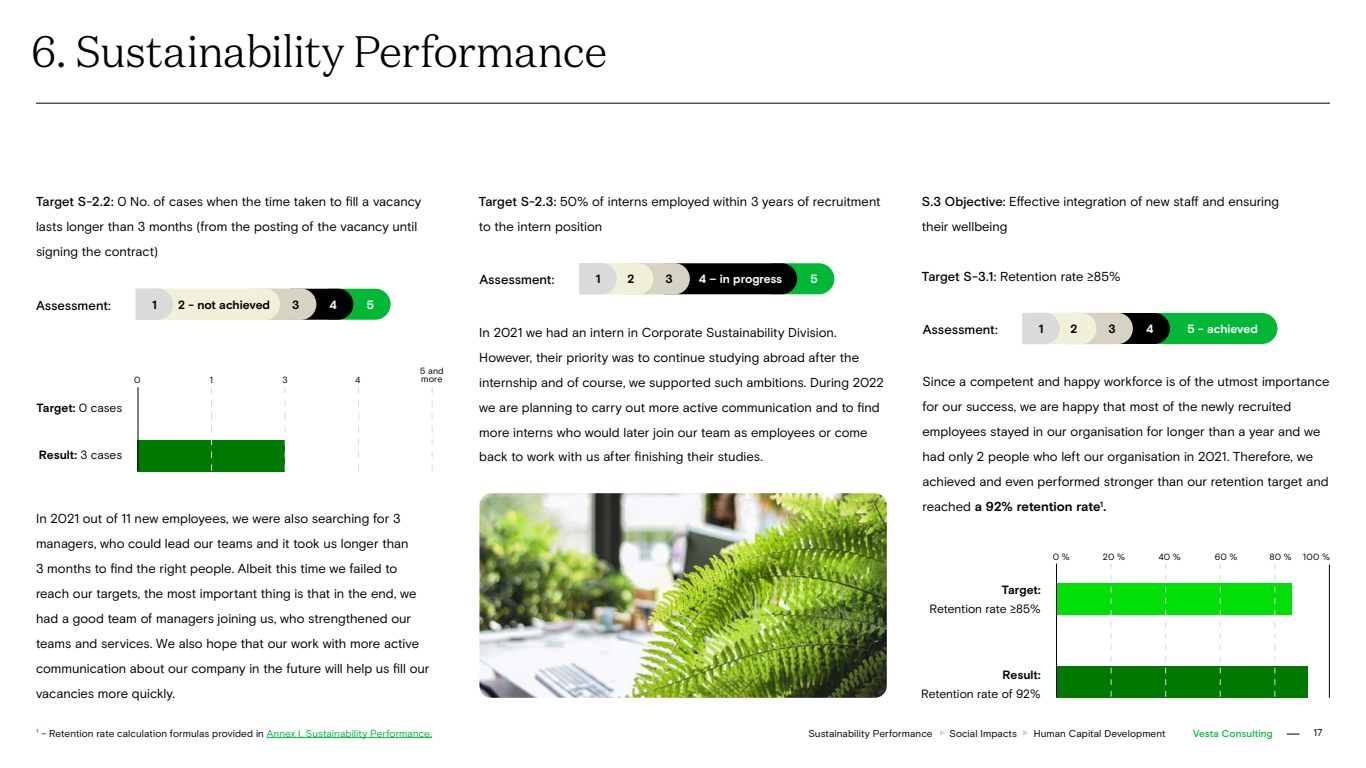
<style>
.page{position:relative;width:1366px;height:768px;background:#fff}
.page>*{position:absolute;margin:0;border:0;box-sizing:border-box;transform-origin:0 0}
.t1{font:300 44px "Domaine Text";letter-spacing:-.015em;color:#000}
.t2{font:13px/25px "Basis Grotesque Pro";color:#000}
.t3{font:500 13px "Basis Grotesque Pro";letter-spacing:.005em;color:#000}
.t4{font:700 12px "Basis Grotesque Pro";color:#000}
.t5{font:12px "Basis Grotesque Pro";letter-spacing:-.01em;color:#000}
.t6{font:700 12px "Basis Grotesque Pro";letter-spacing:-.005em;color:#fff}
.t7{font:10px "Basis Grotesque Pro";letter-spacing:.005em;color:#000}
.t8{font:500 10px "Basis Grotesque Pro";letter-spacing:.01em;color:#00b836}
.t9{font:9px/8px "Basis Grotesque Pro";letter-spacing:.015em;color:#000}
.s1{font-weight:500}
.s2{font-weight:400}
.s3{color:#00b836}
.s4{font-weight:700}
</style>
<div class="page">
<svg style="left:1287px;top:734px;width:13px;height:1px"></svg>
<hr style="left:36px;top:103px;width:1294px;height:1px;background:#000">
<hr style="left:1329px;top:565px;width:1px;height:133px;background:#000">
<div style="left:1056px;top:584px;width:236px;height:31px;background:#00e008"></div>
<div style="left:1056px;top:666px;width:251px;height:32px;background:#007902"></div>
<hr style="left:267px;top:737px;width:165px;height:1px;background:#00b836">
<svg style="left:1111px;top:564px;width:1px;height:133px"></svg>
<svg style="left:1165px;top:564px;width:1px;height:133px"></svg>
<svg style="left:1220px;top:564px;width:1px;height:133px"></svg>
<svg style="left:1274px;top:564px;width:1px;height:133px"></svg>
<hr style="left:1056px;top:564px;width:1px;height:133px;background:#000">
<div style="left:138px;top:440px;width:147px;height:32px;background:#007902"></div>
<svg style="left:211px;top:387px;width:1px;height:84px"></svg>
<svg style="left:285px;top:387px;width:1px;height:84px"></svg>
<svg style="left:358px;top:387px;width:1px;height:84px"></svg>
<hr style="left:138px;top:387px;width:1px;height:84px;background:#000">
<svg style="left:432px;top:387px;width:1px;height:84px"></svg>
<svg style="left:136px;top:288px;width:255px;height:32px;background:#a6bfa1"></svg>
<svg style="left:579px;top:263px;width:255px;height:32px;background:#667f67"></svg>
<img style="left:479px;top:493px;width:408px;height:205px">
<svg style="left:1022px;top:313px;width:255px;height:31px;background:#61ae72"></svg>
<svg style="left:1023px;top:730px;width:5px;height:6px"></svg>
<svg style="left:940px;top:730px;width:5px;height:6px"></svg>
<h1 class="t1" style="left:31px;top:24px;width:578px">6. Sustainability Performance</h1>
<p class="t2" style="left:36px;top:189px;width:387px"><span class="s1">Target S-2.2:</span> 0 No. of cases when the time taken to fill a vacancy lasts longer than 3 months (from the posting of the vacancy until signing the contract)</p>
<p class="t2" style="left:479px;top:189px;width:403px"><span class="s1">Target S-2.3:</span> 50% of interns employed within 3 years of recruitment to the intern position</p>
<p class="t2" style="left:922px;top:189px;width:359px"><span class="s1">S.3 Objective:</span> Effective integration of new staff and ensuring their wellbeing</p>
<p class="t2" style="left:922px;top:264px;width:200px"><span class="s1">Target S-3.1:</span> Retention rate ≥85%</p>
<p class="t4" style="left:596px;top:272px;width:6px">1</p>
<p class="t4" style="left:628px;top:272px;width:9px">2</p>
<p class="t4" style="left:666px;top:272px;width:9px">3</p>
<p class="t6" style="left:699px;top:272px;width:85px">4 – in progress</p>
<p class="t6" style="left:811px;top:272px;width:9px">5</p>
<p class="t3" style="left:479px;top:272px;width:76px">Assessment:</p>
<p class="t3" style="left:36px;top:298px;width:76px">Assessment:</p>
<p class="t4" style="left:152px;top:298px;width:6px">1</p>
<p class="t4" style="left:178px;top:298px;width:93px">2 - not achieved</p>
<p class="t4" style="left:292px;top:298px;width:9px">3</p>
<p class="t6" style="left:330px;top:298px;width:9px">4</p>
<p class="t6" style="left:367px;top:298px;width:9px">5</p>
<p class="t4" style="left:37px;top:401px;width:87px">Target: <span class="s2">0 cases</span></p>
<p class="t4" style="left:39px;top:448px;width:85px">Result: <span class="s2">3 cases</span></p>
<p class="t9" style="left:134px;top:376px;width:8px">0</p>
<p class="t9" style="left:210px;top:376px;width:5px">1</p>
<p class="t9" style="left:283px;top:376px;width:7px">3</p>
<p class="t9" style="left:355px;top:376px;width:7px">4</p>
<p class="t9" style="left:420px;top:367px;width:25px">5 and more</p>
<p class="t2" style="left:36px;top:506px;width:395px">In 2021 out of 11 new employees, we were also searching for 3 managers, who could lead our teams and it took us longer than<br>3 months to find the right people. Albeit this time we failed to reach our targets, the most important thing is that in the end, we had a good team of managers joining us, who strengthened our teams and services. We also hope that our work with more active communication about our company in the future will help us fill our vacancies more quickly.</p>
<p class="t7" style="left:36px;top:727px;width:398px"><sup>1</sup> – Retention rate calculation formulas provided in <span class="s3">Annex I. Sustainability Performance.</span></p>
<p class="t2" style="left:479px;top:320px;width:406px">In 2021 we had an intern in Corporate Sustainability Division.<br>However, their priority was to continue studying abroad after the internship and of course, we supported such ambitions. During 2022 we are planning to carry out more active communication and to find more interns who would later join our team as employees or come back to work with us after finishing their studies.</p>
<p class="t3" style="left:923px;top:321px;width:76px">Assessment:</p>
<p class="t4" style="left:1039px;top:322px;width:6px">1</p>
<p class="t4" style="left:1071px;top:322px;width:9px">2</p>
<p class="t4" style="left:1109px;top:322px;width:9px">3</p>
<p class="t6" style="left:1146px;top:322px;width:9px">4</p>
<p class="t6" style="left:1188px;top:322px;width:72px">5 - achieved</p>
<p class="t2" style="left:923px;top:369px;width:408px">Since a competent and happy workforce is of the utmost importance for our success, we are happy that most of the newly recruited employees stayed in our organisation for longer than a year and we had only 2 people who left our organisation in 2021. Therefore, we achieved and even performed stronger than our retention target and reached <span class="s4">a 92% retention rate</span><sup>1</sup><span class="s4">.</span></p>
<p class="t4" style="left:1002px;top:583px;width:40px">Target:</p>
<p class="t5" style="left:930px;top:602px;width:113px">Retention rate ≥85%</p>
<p class="t9" style="left:1053px;top:553px;width:18px">0 %</p>
<p class="t9" style="left:1103px;top:553px;width:24px">20 %</p>
<p class="t9" style="left:1159px;top:553px;width:24px">40 %</p>
<p class="t9" style="left:1215px;top:553px;width:24px">60 %</p>
<p class="t9" style="left:1269px;top:553px;width:24px">80 %</p>
<p class="t9" style="left:1303px;top:553px;width:29px">100 %</p>
<p class="t4" style="left:1003px;top:667px;width:40px">Result:</p>
<p class="t5" style="left:921px;top:686px;width:121px">Retention rate of 92%</p>
<p class="t7" style="left:808px;top:727px;width:126px">Sustainability Performance</p>
<p class="t7" style="left:949px;top:727px;width:69px">Social Impacts</p>
<p class="t7" style="left:1034px;top:727px;width:133px">Human Capital Development</p>
<p class="t8" style="left:1193px;top:727px;width:81px">Vesta Consulting</p>
<p class="t7" style="left:1314px;top:727px;width:10px">17</p>
</div>
